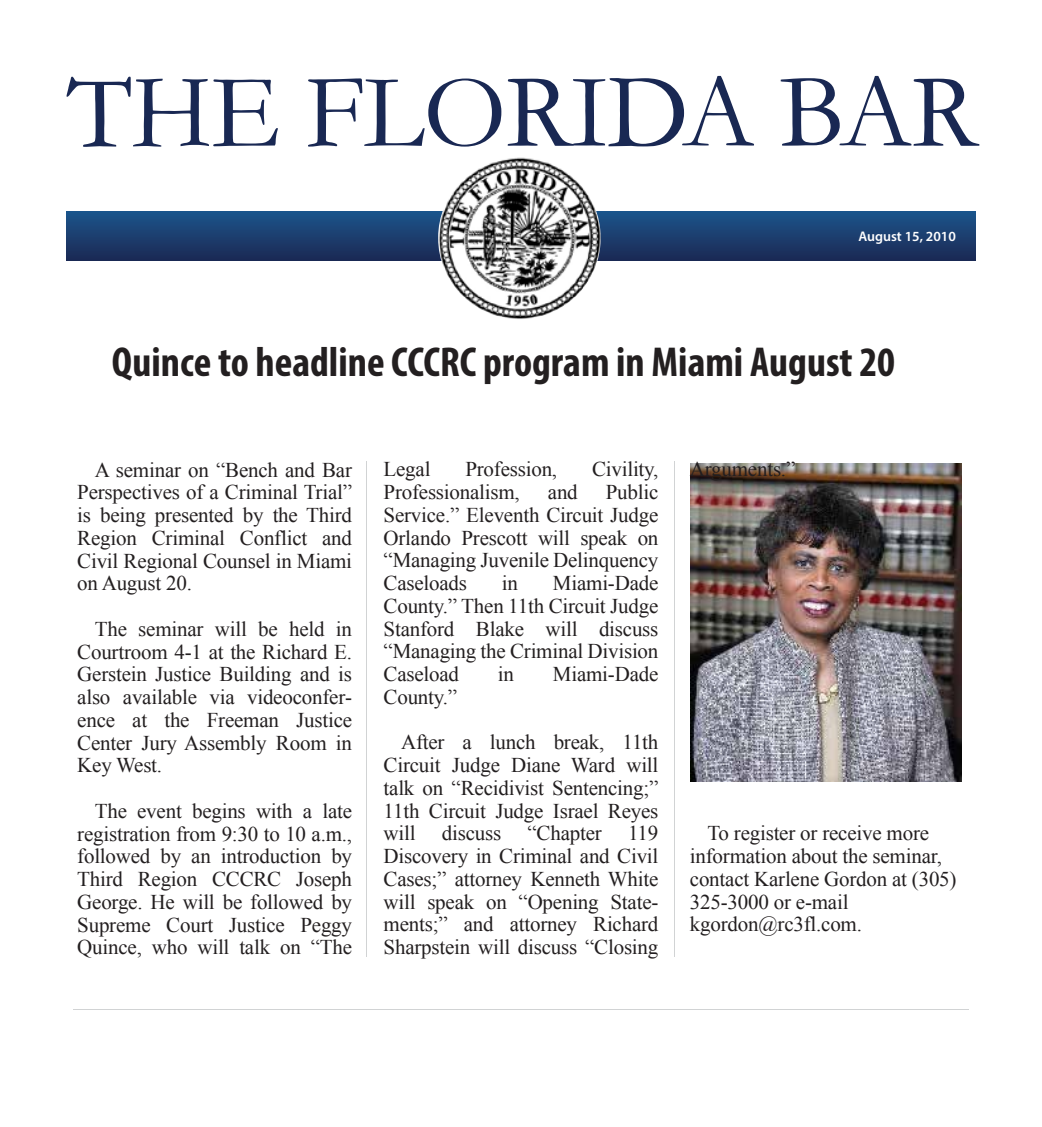
<style>
.page{position:relative;width:1042px;height:1127px;background:#fff}
.page>*{position:absolute;margin:0;border:0;box-sizing:border-box;transform-origin:0 0}
.t1{font:700 condensed 42px "Myriad Pro";color:#231f20}
.t2{font:21px/22.8px "Times New Roman";letter-spacing:-.01em;color:#231f20;text-align:justify}
.t3{font:600 14px "Myriad Pro";color:#fff}
</style>
<div class="page">
<img style="left:690px;top:463px;width:272px;height:318px">
<div style="left:66px;top:212px;width:909px;height:49px;background:linear-gradient(to bottom,#1b548a,#1b2953)"></div>
<hr style="left:366px;top:462px;width:1px;height:495px;background:#d1d3d4">
<hr style="left:673px;top:462px;width:1px;height:495px;background:#d1d3d4">
<hr style="left:73px;top:1009px;width:895px;height:1px;background:#d1d3d4">
<svg style="left:67px;top:77px;width:211px;height:70px"></svg>
<svg style="left:308px;top:78px;width:193px;height:69px"></svg>
<svg style="left:508px;top:76px;width:246px;height:70px"></svg>
<svg style="left:781px;top:76px;width:198px;height:70px"></svg>
<img style="left:438px;top:157px;width:163px;height:162px;border-radius:81px">
<p class="t3" style="left:858px;top:228px;width:99px">August 15, 2010</p>
<h1 class="t1" style="left:112px;top:336px;width:785px">Quince to headline CCCRC program in Miami August 20</h1>
<p class="t2" style="left:77px;top:458px;width:276px;text-indent:17px">A seminar on “Bench and Bar Perspectives of a Criminal Trial” is being presented by the Third Region Criminal Conflict and Civil Regional Counsel in Miami on August 20.</p>
<p class="t2" style="left:77px;top:617px;width:276px;text-indent:17px">The seminar will be held in Courtroom 4-1 at the Richard E.<br>Gerstein Justice Building and is also available via videoconfer&shy;ence at the Freeman Justice Center Jury Assembly Room in Key West.</p>
<p class="t2" style="left:77px;top:799px;width:276px;text-indent:17px">The event begins with a late registration from 9:30 to 10 a.m., followed by an introduction by Third Region CCCRC Joseph George. He will be followed by Supreme Court Justice Peggy Quince, who will talk on “The</p>
<p class="t2" style="left:383px;top:457px;width:48px">Legal</p>
<p class="t2" style="left:465px;top:457px;width:93px">Profession,</p>
<p class="t2" style="left:592px;top:457px;width:68px">Civility,</p>
<p class="t2" style="left:383px;top:480px;width:138px">Professionalism,</p>
<p class="t2" style="left:548px;top:480px;width:31px">and</p>
<p class="t2" style="left:383px;top:480px;width:276px;text-indent:222px">Public Service.” Eleventh Circuit Judge Orlando Prescott will speak on “Managing Juvenile Delinquency Caseloads</p>
<p class="t2" style="left:383px;top:571px;width:276px;text-indent:169px">Miami-Dade County.” Then 11th Circuit Judge Stanford Blake will discuss “Managing the Criminal Division Caseload</p>
<p class="t2" style="left:502px;top:571px;width:18px">in</p>
<p class="t2" style="left:498px;top:662px;width:18px">in</p>
<p class="t2" style="left:553px;top:662px;width:107px">Miami-Dade</p>
<p class="t2" style="left:401px;top:673px;width:259px;line-height:45.5px;text-indent:-17px">County.”<br>After a lunch break, 11th</p>
<p class="t2" style="left:383px;top:753px;width:276px">Circuit Judge Diane Ward will talk on “Recidivist Sentencing;” 11th Circuit Judge Israel Reyes will discuss “Chapter 119<br>Discovery in Criminal and Civil Cases;” attorney Kenneth White will speak on “Opening State&shy;ments;” and attorney Richard Sharpstein will discuss “Closing</p>
<p class="t2" style="left:690px;top:457px;width:107px">Arguments.”</p>
<p class="t2" style="left:690px;top:821px;width:268px;text-align:left;text-indent:17px">To register or receive more information about the seminar, contact Karlene Gordon at (305)<br>325-3000 or e-mail kgordon@rc3fl.com.</p>
</div>
